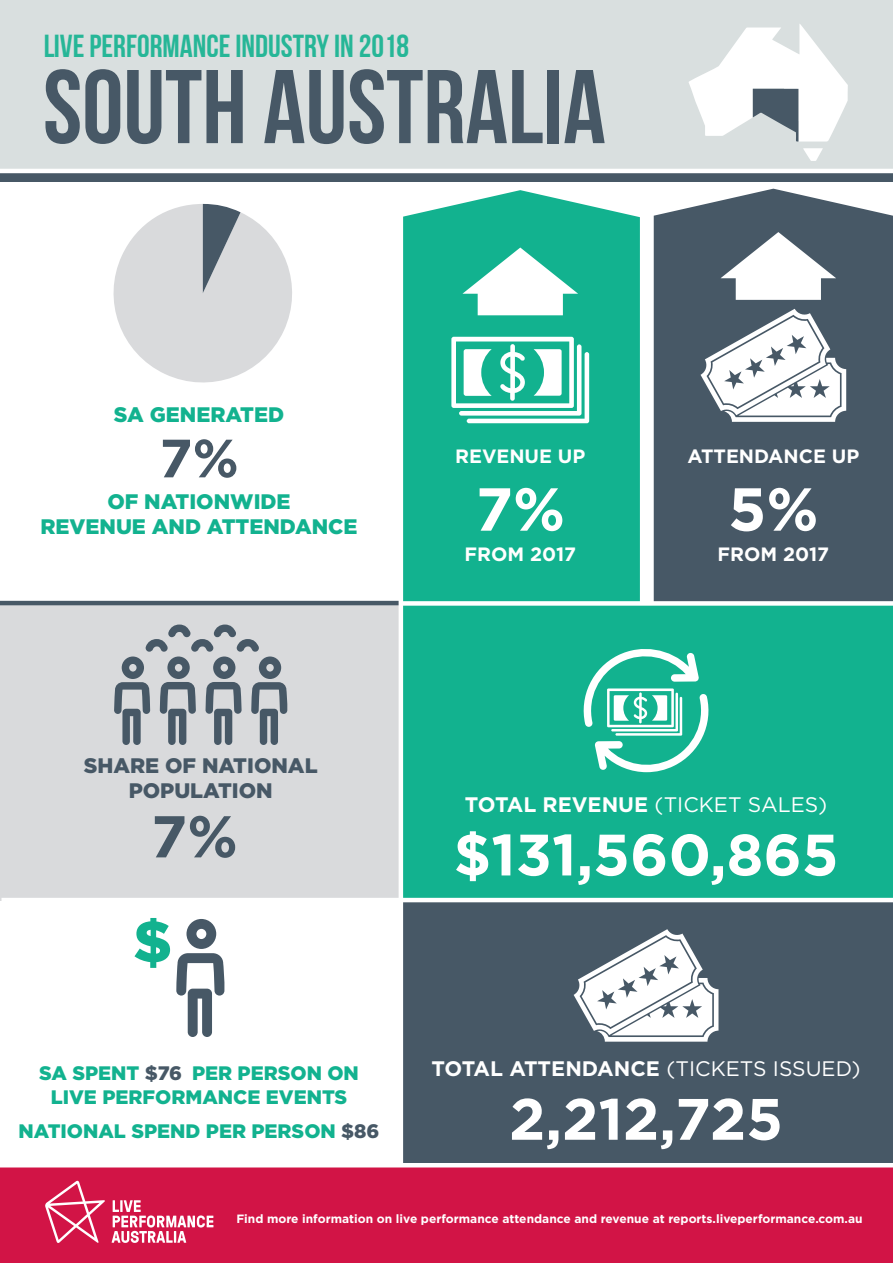
<style>
.page{position:relative;width:893px;height:1263px;background:#fff}
.page>*{position:absolute;margin:0;border:0;box-sizing:border-box;transform-origin:0 0}
.t1{font:104.4px "Bebas Neue";color:#475866}
.t2{font:700 60.6px "Gotham";color:#fff}
.t3{font:700 58.8px "Gotham";color:#475866}
.t4{font:700 58.35px "Gotham";color:#fff}
.t5{font:900 58.35px "Gotham";color:#12b28f}
.t6{font:700 53.85px "Gotham";color:#475866}
.t7{font:31.95px "Bebas Neue";color:#12b28f}
.t8{font:900 21px/25.2px "Gotham";color:#12b28f;text-align:center}
.t9{font:700 21px "Gotham";color:#fff}
.t10{font:900 21px/25.2px "Gotham";color:#475866;text-align:center}
.t11{font:21px "Gotham";color:#fff}
.t12{font:900 19.5px/23.4px "Gotham";color:#12b28f;text-align:center}
.t13{font:700 19.35px "Gotham";color:#fff}
.t14{font:700 12px "Gotham";color:#fff}
.s1{color:#475866}
.s2{font-weight:700}
.s3{font-weight:400}
</style>
<div class="page">
<div style="left:0;top:1165px;width:893px;height:98px;background:#d21446"></div>
<svg style="left:45px;top:1181px;width:168px;height:62px"></svg>
<div style="left:0;top:0;width:893px;height:172px;background:#d9dfdf"></div>
<div style="left:0;top:603px;width:401px;height:297px;background:#d9dadc"></div>
<div style="left:654px;top:189px;width:239px;height:412px;background:#475866"></div>
<div style="left:403px;top:190px;width:237px;height:411px;background:#12b28f"></div>
<svg style="left:114px;top:624px;width:173px;height:121px"></svg>
<div style="left:400px;top:603px;width:492px;height:297px;background:#12b28f"></div>
<div style="left:400px;top:900px;width:492px;height:265px;background:#475866"></div>
<div style="left:0;top:171px;width:893px;height:10px;background:#475866"></div>
<svg style="left:583px;top:649px;width:126px;height:123px"></svg>
<hr style="left:0;top:1163px;width:893px;height:4px;background:#fff">
<hr style="left:2px;top:898px;width:891px;height:4px;background:#fff">
<hr style="left:0;top:601px;width:401px;height:4px;background:#475866">
<div style="left:401px;top:601px;width:492px;height:5px;background:#fff"></div>
<hr style="left:0;top:169px;width:893px;height:4px;background:#fff">
<hr style="left:399px;top:189px;width:4px;height:976px;background:#fff">
<svg style="left:700px;top:309px;width:146px;height:113px"></svg>
<svg style="left:574px;top:929px;width:144px;height:113px"></svg>
<svg style="left:720px;top:232px;width:116px;height:68px"></svg>
<svg style="left:113px;top:204px;width:179px;height:179px"></svg>
<svg style="left:803px;top:148px;width:20px;height:13px"></svg>
<svg style="left:688px;top:24px;width:160px;height:118px"></svg>
<svg style="left:451px;top:337px;width:138px;height:86px"></svg>
<svg style="left:462px;top:247px;width:116px;height:68px"></svg>
<svg style="left:176px;top:919px;width:49px;height:118px"></svg>
<h3 class="t7" style="left:43px;top:28px;width:368px">LIVE PERFORMANCE INDUSTRY IN 2018</h3>
<h1 class="t1" style="left:43px;top:50px;width:564px">SOUTH AUSTRALIA</h1>
<h3 class="t8" style="left:114px;top:402px;width:172px">SA GENERATED</h3>
<h3 class="t6" style="left:159px;top:423px;width:81px">7%</h3>
<h3 class="t8" style="left:40px;top:489px;width:319px">OF NATIONWIDE<br>REVENUE AND ATTENDANCE</h3>
<h3 class="t13" style="left:455px;top:444px;width:132px">REVENUE UP</h3>
<h2 class="t2" style="left:475px;top:469px;width:91px">7%</h2>
<h3 class="t13" style="left:464px;top:541px;width:113px">FROM 2017</h3>
<h3 class="t13" style="left:687px;top:444px;width:173px">ATTENDANCE UP</h3>
<h2 class="t2" style="left:728px;top:469px;width:92px">5%</h2>
<h3 class="t13" style="left:717px;top:541px;width:113px">FROM 2017</h3>
<h3 class="t10" style="left:84px;top:752px;width:235px">SHARE OF NATIONAL<br>POPULATION</h3>
<h3 class="t3" style="left:151px;top:797px;width:89px">7%</h3>
<h3 class="t5" style="left:133px;top:901px;width:40px">$</h3>
<h3 class="t12" style="left:39px;top:1062px;width:321px">SA SPENT <span class="s1">$76</span> PER PERSON ON<br>LIVE PERFORMANCE EVENTS</h3>
<h3 class="t12" style="left:19px;top:1119px;width:362px">NATIONAL SPEND PER PERSON <span class="s1">$86</span></h3>
<h3 class="t11" style="left:465px;top:791px;width:364px"><span class="s2">TOTAL REVENUE</span> (TICKET SALES)</h3>
<h3 class="t4" style="left:453px;top:816px;width:387px">$131,560,865</h3>
<h3 class="t9" style="left:431px;top:1054px;width:431px">TOTAL ATTENDANCE <span class="s3">(TICKETS ISSUED)</span></h3>
<h3 class="t4" style="left:509px;top:1080px;width:275px">2,212,725</h3>
<p class="t14" style="left:236px;top:1210px;width:628px">Find more information on live performance attendance and revenue at reports.liveperformance.com.au</p>
</div>
